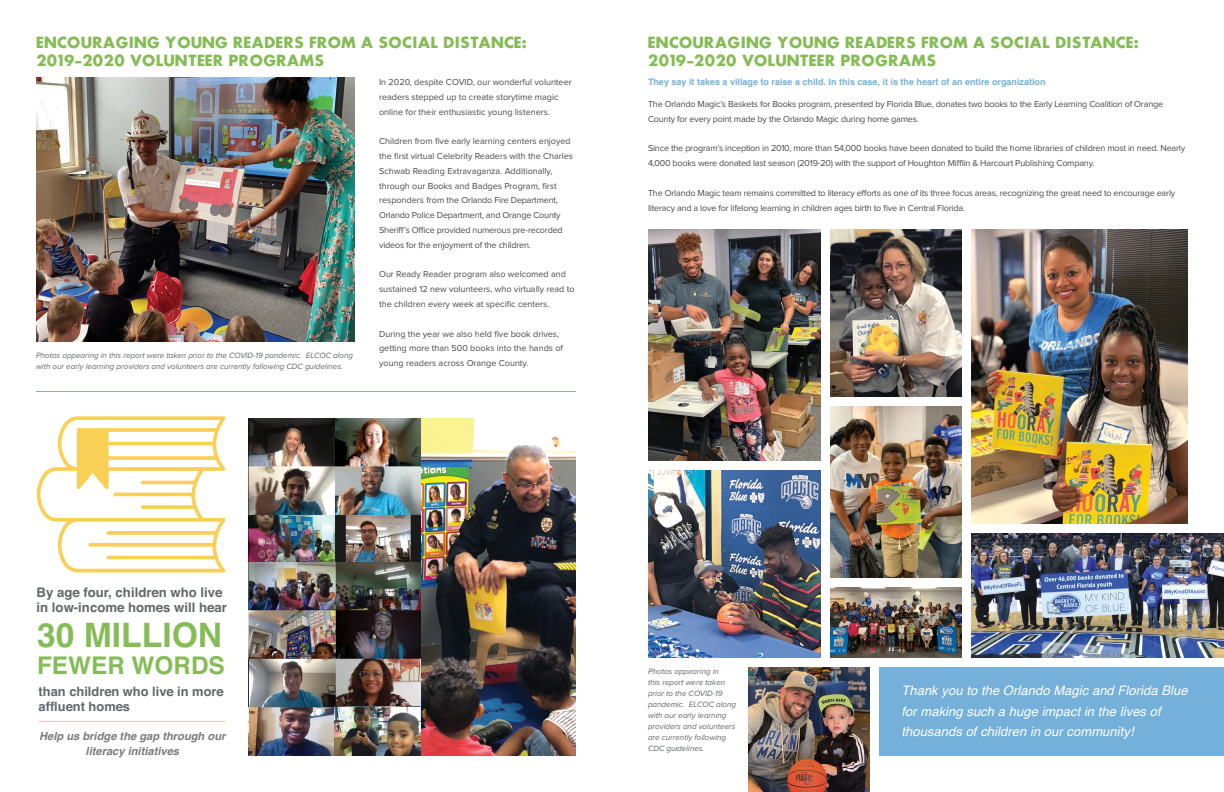
<style>
.page{position:relative;width:1224px;height:792px;background:#fff}
.page>*{position:absolute;margin:0;border:0;box-sizing:border-box;transform-origin:0 0}
.t1{font:700 33.6px "Helvetica";color:#85bc56}
.t2{font:700 24.3px "Helvetica";color:#85bc56}
.t3{font:700 15px/18px "Futura";color:#85bc56}
.t4{font:700 13.2px/15.6px "Helvetica";color:#63686a}
.t5{font:italic 13px/20.8px "Helvetica";letter-spacing:.005em;color:#fff}
.t6{font:700 12.9px/14.5px "Helvetica";color:#63686a}
.t7{font:italic 700 11.1px/14.5px "Helvetica";color:#7b7c7f;text-align:center}
.t8{font:9px/14.8px "Proxima Nova";color:#4a4a4b}
.t9{font:9px/14.8px "Proxima Nova";letter-spacing:-.02em;color:#4a4a4b}
.t10{font:700 9px "Helvetica";color:#74b0d9}
.t11{font:italic 8px/11px "Proxima Nova";color:#63676a}
</style>
<div class="page">
<svg style="left:37px;top:416px;width:189px;height:156px"></svg>
<hr style="left:39px;top:721px;width:186px;height:1px;background:#facf56">
<img style="left:36px;top:78px;width:318px;height:263px">
<div style="left:880px;top:667px;width:344px;height:89px;background:#74b0d9"></div>
<img style="left:831px;top:407px;width:131px;height:171px">
<img style="left:648px;top:229px;width:173px;height:232px">
<img style="left:748px;top:667px;width:122px;height:125px">
<img style="left:648px;top:471px;width:173px;height:186px">
<hr style="left:36px;top:391px;width:540px;height:1px;background:#74b0d9">
<img style="left:831px;top:588px;width:131px;height:69px">
<img style="left:972px;top:229px;width:216px;height:294px">
<img style="left:831px;top:229px;width:131px;height:168px">
<img style="left:249px;top:419px;width:173px;height:143px">
<img style="left:249px;top:562px;width:173px;height:194px">
<img style="left:335px;top:707px;width:87px;height:49px">
<img style="left:422px;top:419px;width:154px;height:337px">
<img style="left:972px;top:533px;width:252px;height:124px">
<h3 class="t3" style="left:36px;top:33px;width:492px">ENCOURAGING YOUNG READERS FROM A SOCIAL DISTANCE:<br>2019-2020 VOLUNTEER PROGRAMS</h3>
<h3 class="t3" style="left:648px;top:33px;width:492px">ENCOURAGING YOUNG READERS FROM A SOCIAL DISTANCE:<br>2019-2020 VOLUNTEER PROGRAMS</h3>
<p class="t8" style="left:379px;top:75px;width:194px">In 2020, despite COVID, our wonderful volunteer readers stepped up to create storytime magic online for their enthusiastic young listeners.</p>
<p class="t8" style="left:379px;top:134px;width:196px">Children from five early learning centers enjoyed the first virtual Celebrity Readers with the Charles Schwab Reading Extravaganza. Additionally, through our Books and Badges Program, first responders from the Orlando Fire Department, Orlando Police Department, and Orange County Sheriff’s Office provided numerous pre-recorded videos for the enjoyment of the children.</p>
<p class="t8" style="left:379px;top:267px;width:197px">Our Ready Reader program also welcomed and sustained 12 new volunteers, who virtually read to the children every week at specific centers.</p>
<p class="t8" style="left:379px;top:327px;width:185px">During the year we also held five book drives, getting more than 500 books into the hands of young readers across Orange County.</p>
<p class="t10" style="left:648px;top:74px;width:399px">They say it takes a village to raise a child. In this case, it is the heart of an entire organization</p>
<p class="t9" style="left:648px;top:97px;width:517px">The Orlando Magic’s Baskets for Books program, presented by Florida Blue, donates two books to the Early Learning Coalition of Orange<br>County for every point made by the Orlando Magic during home games.</p>
<p class="t9" style="left:648px;top:141px;width:539px">Since the program’s inception in 2010, more than 54,000 books have been donated to build the home libraries of children most in need. Nearly<br>4,000 books were donated last season (2019-20) with the support of Houghton Mifflin &amp; Harcourt Publishing Company.</p>
<p class="t9" style="left:648px;top:186px;width:529px">The Orlando Magic team remains committed to literacy efforts as one of its three focus areas, recognizing the great need to encourage early literacy and a love for lifelong learning in children ages birth to five in Central Florida.</p>
<p class="t11" style="left:36px;top:350px;width:319px">Photos appearing in this report were taken prior to the COVID-19 pandemic. ELCOC along with our early learning providers and volunteers are currently following CDC guidelines.</p>
<h3 class="t4" style="left:37px;top:584px;width:192px">By age four, children who live in low-income homes will hear</h3>
<h1 class="t1" style="left:37px;top:609px;width:187px">30 MILLION</h1>
<h2 class="t2" style="left:37px;top:646px;width:189px">FEWER WORDS</h2>
<h3 class="t6" style="left:39px;top:684px;width:187px">than children who live in more affluent homes</h3>
<p class="t7" style="left:39px;top:729px;width:188px">Help us bridge the gap through our literacy initiatives</p>
<p class="t11" style="left:648px;top:667px;width:90px">Photos appearing in<br>this report were taken prior to the COVID-19 pandemic. ELCOC along with our early learning providers and volunteers are currently following<br>CDC guidelines.</p>
<h3 class="t5" style="left:901px;top:680px;width:288px">Thank you to the Orlando Magic and Florida Blue for making such a huge impact in the lives of thousands of children in our community!</h3>
</div>
